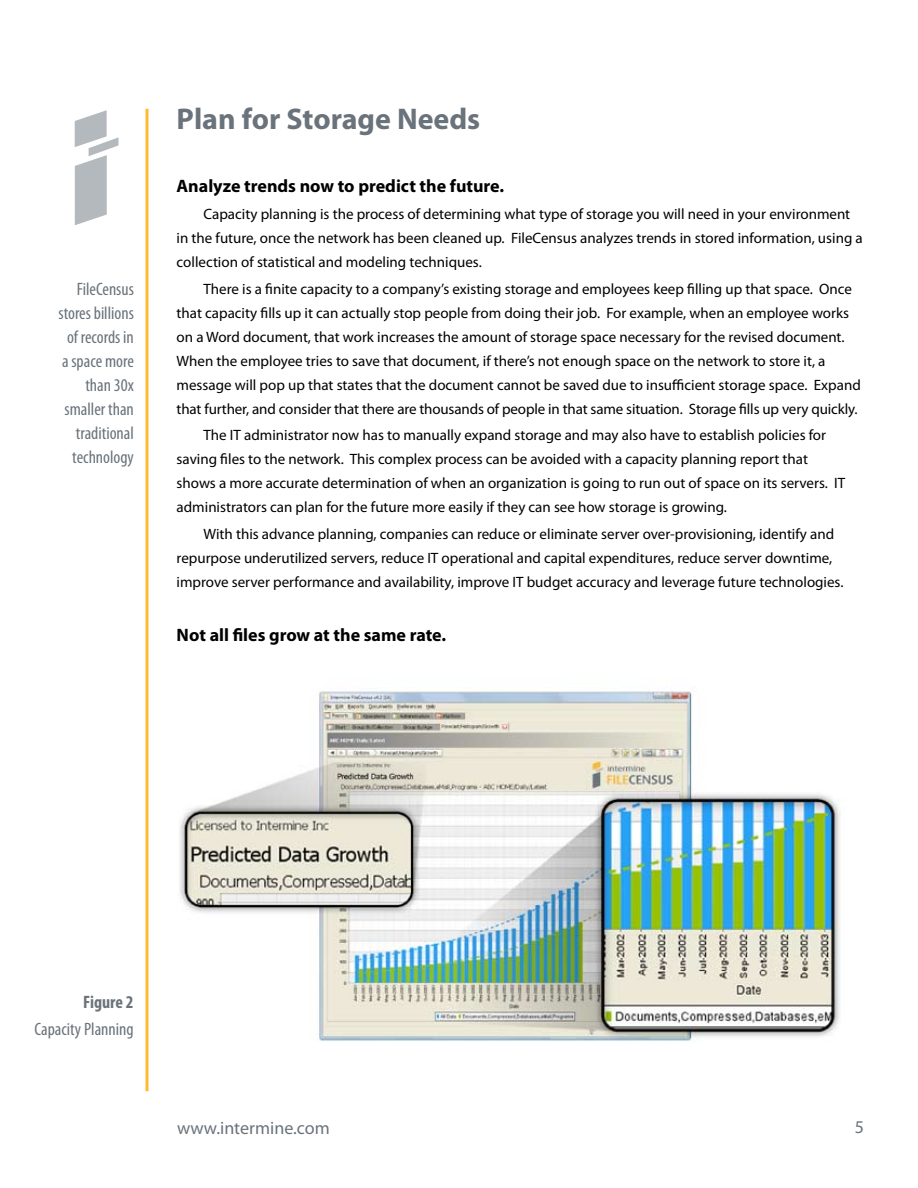
<style>
.page{position:relative;width:918px;height:1188px;background:#fff}
.page>*{position:absolute;margin:0;border:0;box-sizing:border-box;transform-origin:0 0}
.t1{font:700 30px "Myriad Pro";color:#6a737b}
.t2{font:condensed 18px/24px "Myriad Pro";color:#6a737b;text-align:right}
.t3{font:700 18px "Myriad Pro";color:#000}
.t4{font:18px "Myriad Pro";color:#6a737b}
.t5{font:700 condensed 18px "Myriad Pro";color:#6a737b}
.t6{font:15px/24px "Myriad Pro";color:#000}
</style>
<div class="page">
<svg style="left:75px;top:110px;width:44px;height:115px"></svg>
<hr style="left:146px;top:109px;width:2px;height:982px;background:#fdbb30">
<img style="left:179px;top:687px;width:662px;height:355px">
<p class="t2" style="left:59px;top:277px;width:77px">FileCensus stores billions of records in a space more than 30x smaller than traditional technology</p>
<h1 class="t1" style="left:177px;top:102px;width:305px">Plan for Storage Needs</h1>
<p class="t3" style="left:177px;top:176px;width:329px">Analyze trends now to predict the future.</p>
<p class="t6" style="left:177px;top:202px;width:688px;text-indent:27px">Capacity planning is the process of determining what type of storage you will need in your environment in the future, once the network has been cleaned up. FileCensus analyzes trends in stored information, using a collection of statistical and modeling techniques.</p>
<p class="t6" style="left:177px;top:277px;width:686px;text-indent:27px">There is a finite capacity to a company’s existing storage and employees keep filling up that space. Once that capacity fills up it can actually stop people from doing their job. For example, when an employee works on a Word document, that work increases the amount of storage space necessary for the revised document.<br>When the employee tries to save that document, if there’s not enough space on the network to store it, a message will pop up that states that the document cannot be saved due to insufficient storage space. Expand that further, and consider that there are thousands of people in that same situation. Storage fills up very quickly.</p>
<p class="t6" style="left:177px;top:424px;width:670px;text-indent:27px">The IT administrator now has to manually expand storage and may also have to establish policies for saving files to the network. This complex process can be avoided with a capacity planning report that shows a more accurate determination of when an organization is going to run out of space on its servers. IT administrators can plan for the future more easily if they can see how storage is growing.</p>
<p class="t6" style="left:177px;top:522px;width:668px;text-indent:27px">With this advance planning, companies can reduce or eliminate server over-provisioning, identify and repurpose underutilized servers, reduce IT operational and capital expenditures, reduce server downtime, improve server performance and availability, improve IT budget accuracy and leverage future technologies.</p>
<p class="t3" style="left:177px;top:625px;width:271px">Not all files grow at the same rate.</p>
<p class="t5" style="left:83px;top:992px;width:52px">Figure 2</p>
<p class="t2" style="left:35px;top:1017px;width:100px">Capacity Planning</p>
<p class="t4" style="left:177px;top:1118px;width:154px">www.intermine.com</p>
<p class="t4" style="left:855px;top:1118px;width:11px">5</p>
</div>
